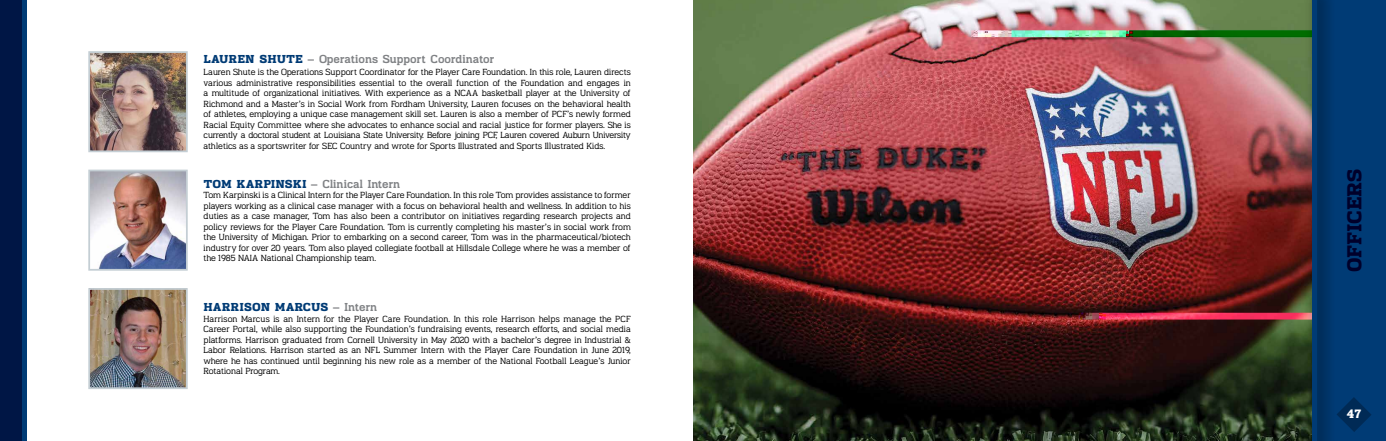
<style>
.page{position:relative;width:1386px;height:441px;background:#fff}
.page>*{position:absolute;margin:0;border:0;box-sizing:border-box;transform-origin:0 0}
.t1{font:700 20.12px "Endzone Slab";color:#00002a}
.t2{font:700 12.25px "Endzone Slab";color:#fff}
.t3{font:11.38px "Endzone";color:#808285}
.t4{font:700 11.38px "Endzone";color:#003b75}
.t5{font:300 8.75px/10.5px "Endzone";color:#000;text-align:justify}
.s1{font-weight:700;color:#003b75}
.s2{font-weight:400;color:#808285}
</style>
<div class="page">
<img style="left:693px;top:0;width:612px;height:441px">
<div style="left:1317px;top:0;width:69px;height:441px;background:#003b75"></div>
<div style="left:1305px;top:0;width:30px;height:441px;background:#000;opacity:.75"></div>
<div style="left:1312px;top:0;width:5px;height:441px;background:#003b75"></div>
<div style="left:0;top:0;width:24px;height:441px;background:#001645"></div>
<hr style="left:22px;top:0;width:4px;height:441px;background:#003b75">
<img style="left:91px;top:54px;width:94px;height:95px">
<div style="left:88px;top:51px;width:100px;height:101px;border:2px solid #c4ced4"></div>
<img style="left:91px;top:173px;width:94px;height:95px">
<div style="left:88px;top:170px;width:100px;height:101px;border:2px solid #c4ced4"></div>
<img style="left:91px;top:291px;width:94px;height:95px">
<div style="left:88px;top:288px;width:100px;height:101px;border:2px solid #c4ced4"></div>
<svg style="left:1337px;top:397px;width:34px;height:35px"></svg>
<h3 class="t3" style="left:204px;top:52px;width:292px"><span class="s1">LAUREN SHUTE</span> – Operations Support Coordinator</h3>
<p class="t5" style="left:204px;top:67px;width:429px">Lauren Shute is the Operations Support Coordinator for the Player Care Foundation. In this role, Lauren directs various administrative responsibilities essential to the overall function of the Foundation and engages in a multitude of organizational initiatives. With experience as a NCAA basketball player at the University of Richmond and a Master’s in Social Work from Fordham University, Lauren focuses on the behavioral health of athletes, employing a unique case management skill set. Lauren is also a member of PCF’s newly formed Racial Equity Committee where she advocates to enhance social and racial justice for former players. She is currently a doctoral student at Louisiana State University. Before joining PCF, Lauren covered Auburn University athletics as a sportswriter for SEC Country and wrote for Sports Illustrated and Sports Illustrated Kids.</p>
<h3 class="t3" style="left:204px;top:177px;width:198px"><span class="s1">TOM KARPINSKI</span> – Clinical Intern</h3>
<p class="t5" style="left:204px;top:190px;width:429px">Tom Karpinski is a Clinical Intern for the Player Care Foundation. In this role Tom provides assistance to former players working as a clinical case manager with a focus on behavioral health and wellness. In addition to his duties as a case manager, Tom has also been a contributor on initiatives regarding research projects and policy reviews for the Player Care Foundation. Tom is currently completing his master’s in social work from the University of Michigan. Prior to embarking on a second career, Tom was in the pharmaceutical/biotech industry for over 20 years. Tom also played collegiate football at Hillsdale College where he was a member of the 1985 NAIA National Championship team.</p>
<h3 class="t4" style="left:204px;top:301px;width:175px">HARRISON MARCUS <span class="s2">– Intern</span></h3>
<p class="t5" style="left:204px;top:313px;width:429px">Harrison Marcus is an Intern for the Player Care Foundation. In this role Harrison helps manage the PCF Career Portal, while also supporting the Foundation’s fundraising events, research efforts, and social media platforms. Harrison graduated from Cornell University in May 2020 with a bachelor’s degree in Industrial &amp; Labor Relations. Harrison started as an NFL Summer Intern with the Player Care Foundation in June 2019, where he has continued until beginning his new role as a member of the National Football League’s Junior Rotational Program.</p>
<h1 class="t1" style="left:1343px;top:272px;width:104px;rotate:-90deg">OFFICERS</h1>
<h2 class="t2" style="left:1347px;top:407px;width:16px">47</h2>
</div>
